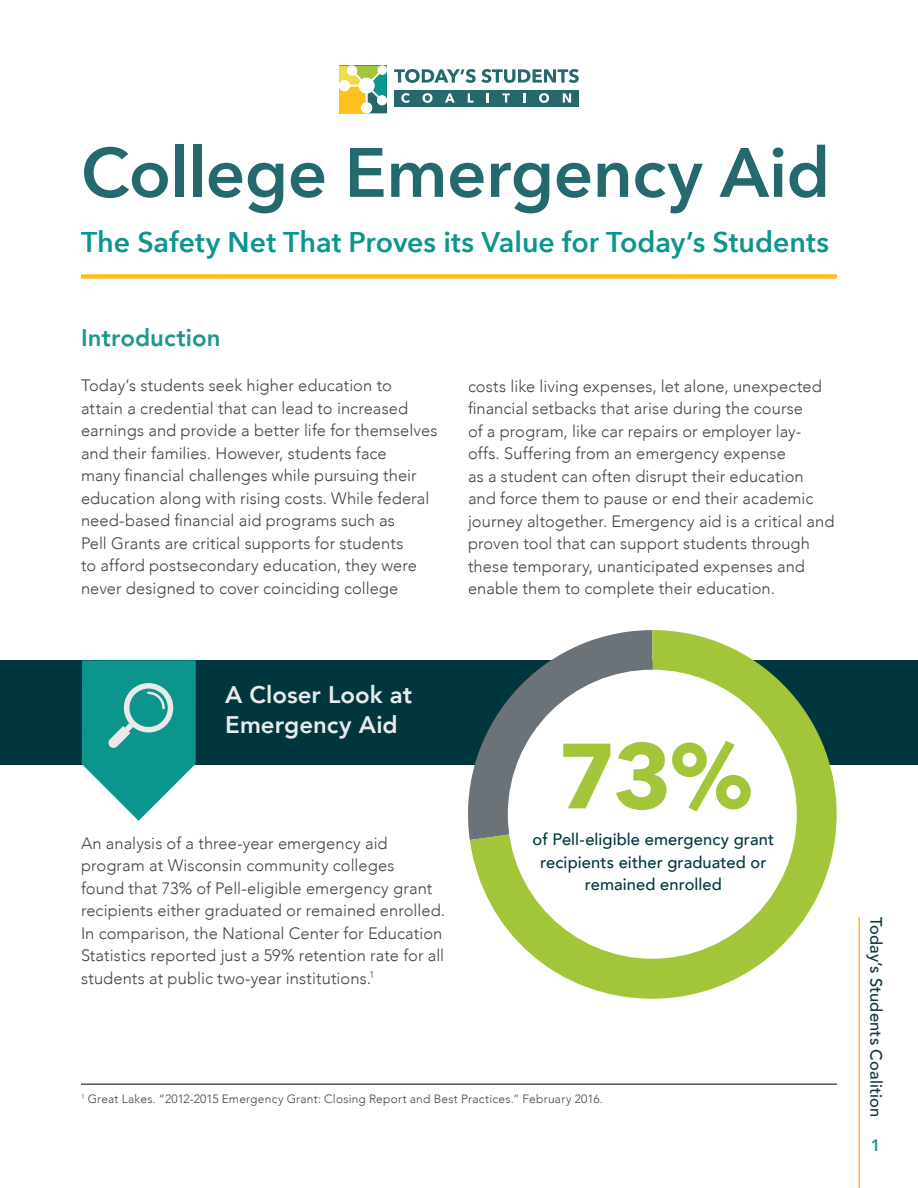
<style>
.page{position:relative;width:918px;height:1188px;background:#fff}
.page>*{position:absolute;margin:0;border:0;box-sizing:border-box;transform-origin:0 0}
.t1{font:700 91.5px "Avenir Next";color:#a2c53a}
.body_text{font:600 69px "Avenir Next";letter-spacing:-.01em;color:#24696d}
.body_text-2{font:600 28.5px "Avenir Next";color:#0c958c}
.subheads{font:800 24px/30px "Avenir";letter-spacing:.005em;color:#eaeaea}
.subheads-2{font:800 24px "Avenir";color:#1f968c}
.body_text-3{font:300 16.5px/22.5px "Avenir";letter-spacing:.005em;color:#404547}
.body_text-4{font:500 16.5px/22.5px "Avenir";letter-spacing:.005em;color:#00373f;text-align:center}
.t2{font:500 16.5px "Avenir";letter-spacing:.005em;color:#0c363e}
.t3{font:800 16.5px "Avenir";color:#1f968c}
.body_text-5{font:300 12px "Avenir";letter-spacing:.02em;color:#404547}
</style>
<div class="page">
<hr style="left:859px;top:917px;width:1px;height:271px;background:#fbc020">
<div style="left:0;top:660px;width:918px;height:104px;background:#00373f"></div>
<svg style="left:470px;top:630px;width:367px;height:369px"></svg>
<div style="left:508px;top:670px;width:289px;height:289px;background:#fff;border-radius:50%"></div>
<hr style="left:81px;top:1084px;width:756px;height:1px;background:#000">
<div style="left:394px;top:90px;width:185px;height:16px;background:#25696c"></div>
<svg style="left:401px;top:93px;width:9px;height:10px"></svg>
<svg style="left:423px;top:93px;width:9px;height:10px"></svg>
<svg style="left:445px;top:93px;width:10px;height:10px"></svg>
<svg style="left:468px;top:93px;width:6px;height:10px"></svg>
<svg style="left:487px;top:93px;width:2px;height:10px"></svg>
<svg style="left:502px;top:93px;width:8px;height:10px"></svg>
<svg style="left:523px;top:93px;width:2px;height:10px"></svg>
<svg style="left:539px;top:93px;width:10px;height:10px"></svg>
<svg style="left:563px;top:93px;width:8px;height:10px"></svg>
<svg style="left:394px;top:69px;width:185px;height:14px"></svg>
<svg style="left:339px;top:65px;width:48px;height:48px"></svg>
<div style="left:81px;top:274px;width:756px;height:5px;background:#fbc020"></div>
<svg style="left:82px;top:660px;width:114px;height:161px"></svg>
<p class="body_text" style="left:81px;top:114px;width:751px">College Emergency Aid</p>
<p class="body_text-2" style="left:81px;top:218px;width:750px">The Safety Net That Proves its Value for Today’s Students</p>
<p class="subheads-2" style="left:81px;top:319px;width:141px">Introduction</p>
<p class="body_text-3" style="left:81px;top:374px;width:358px">Today’s students seek higher education to attain a credential that can lead to increased earnings and provide a better life for themselves and their families. However, students face<br>many financial challenges while pursuing their education along with rising costs. While federal need-based financial aid programs such as<br>Pell Grants are critical supports for students<br>to afford postsecondary education, they were never designed to cover coinciding college</p>
<p class="body_text-3" style="left:468px;top:375px;width:368px">costs like living expenses, let alone, unexpected financial setbacks that arise during the course<br>of a program, like car repairs or employer lay&shy;offs. Suffering from an emergency expense<br>as a student can often disrupt their education and force them to pause or end their academic journey altogether. Emergency aid is a critical and proven tool that can support students through these temporary, unanticipated expenses and enable them to complete their education.</p>
<p class="subheads" style="left:225px;top:679px;width:188px">A Closer Look at<br>Emergency Aid</p>
<p class="t1" style="left:558px;top:697px;width:197px">73%</p>
<p class="body_text-3" style="left:81px;top:832px;width:366px">An analysis of a three-year emergency aid program at Wisconsin community colleges<br>found that 73% of Pell-eligible emergency grant recipients either graduated or remained enrolled.<br>In comparison, the National Center for Education Statistics reported just a 59% retention rate for all students at public two-year institutions.<sup>1</sup></p>
<p class="body_text-4" style="left:533px;top:827px;width:243px">of Pell-eligible emergency grant</p>
<p class="body_text-4" style="left:540px;top:850px;width:228px">recipients either graduated or remained enrolled</p>
<p class="body_text-5" style="left:81px;top:1092px;width:523px"><sup>1</sup> Great Lakes. “2012-2015 Emergency Grant: Closing Report and Best Practices.” February 2016.</p>
<p class="t2" style="left:890px;top:917px;width:201px;rotate:90deg">Today’s Students Coalition</p>
<p class="t3" style="left:871px;top:1133px;width:11px">1</p>
</div>
